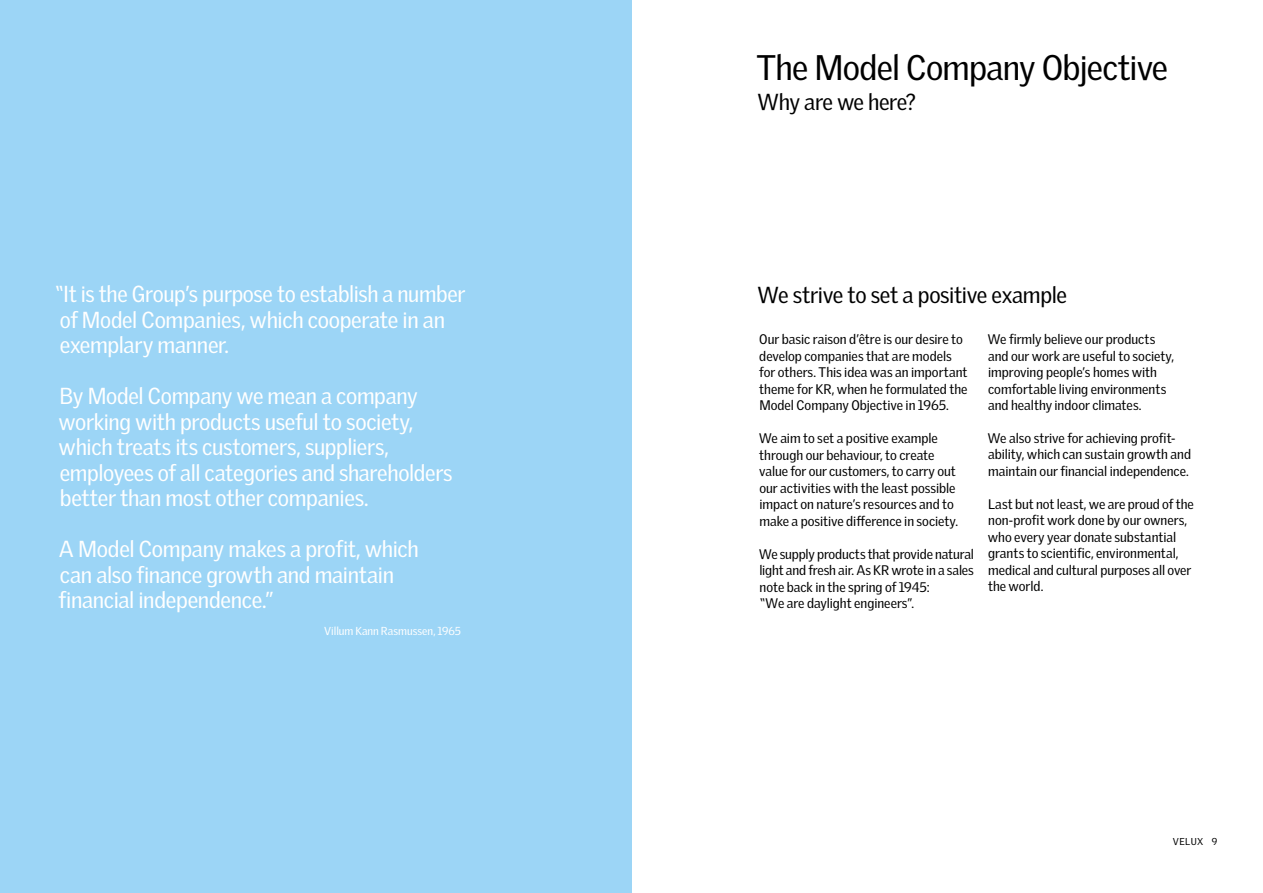
<style>
.page{position:relative;width:1263px;height:893px;background:#fff}
.page>*{position:absolute;margin:0;border:0;box-sizing:border-box;transform-origin:0 0}
.t1{font:34.5px "Velux Gothic";letter-spacing:-.02em;color:#000}
.t2{font:22.5px/25.5px "Velux Gothic";letter-spacing:-.015em;color:#fff}
.t3{font:22.5px "Velux Gothic";letter-spacing:-.02em;color:#000}
.t4{font:13.5px/16.5px "Velux Gothic";letter-spacing:-.005em;color:#000}
.t5{font:11.25px "Velux Gothic";color:#fff}
.t6{font:9.75px "Velux Gothic";letter-spacing:.05em;color:#000}
</style>
<div class="page">
<div style="left:0;top:0;width:631px;height:893px;background:#9cd5f6"></div>
<h1 class="t1" style="left:756px;top:47px;width:413px">The Model Company Objective</h1>
<h2 class="t3" style="left:757px;top:89px;width:160px">Why are we here?</h2>
<h2 class="t2" style="left:55px;top:281px;width:411px">“It is the Group’s purpose to establish a number</h2>
<h2 class="t3" style="left:757px;top:281px;width:311px">We strive to set a positive example</h2>
<h2 class="t2" style="left:60px;top:307px;width:387px">of Model Companies, which cooperate in an exemplary manner.</h2>
<h2 class="t2" style="left:59px;top:383px;width:395px">By Model Company we mean a company working with products useful to society, which treats its customers, suppliers, employees of all categories and shareholders better than most other companies.</h2>
<h2 class="t2" style="left:59px;top:536px;width:362px">A Model Company makes a profit, which can also finance growth and maintain financial independence.”</h2>
<p class="t5" style="left:324px;top:624px;width:138px">Villum Kann Rasmussen, 1965</p>
<p class="t4" style="left:987px;top:331px;width:188px">We firmly believe our products and our work are useful to society, improving people’s homes with comfortable living environments and healthy indoor climates.</p>
<p class="t4" style="left:987px;top:430px;width:205px">We also strive for achieving profit&shy;ability, which can sustain growth and maintain our financial independence.</p>
<p class="t4" style="left:988px;top:496px;width:207px">Last but not least, we are proud of the non-profit work done by our owners, who every year donate substantial grants to scientific, environmental, medical and cultural purposes all over the world.</p>
<p class="t4" style="left:759px;top:331px;width:210px">Our basic raison d’être is our desire to develop companies that are models for others. This idea was an important theme for KR, when he formulated the Model Company Objective in 1965.</p>
<p class="t4" style="left:759px;top:430px;width:201px">We aim to set a positive example through our behaviour, to create value for our customers, to carry out our activities with the least possible impact on nature’s resources and to make a positive difference in society.</p>
<p class="t4" style="left:759px;top:545px;width:217px">We supply products that provide natural light and fresh air. As KR wrote in a sales note back in the spring of 1945:<br>“We are daylight engineers”.</p>
<p class="t6" style="left:1173px;top:835px;width:46px">VELUX 9</p>
</div>
